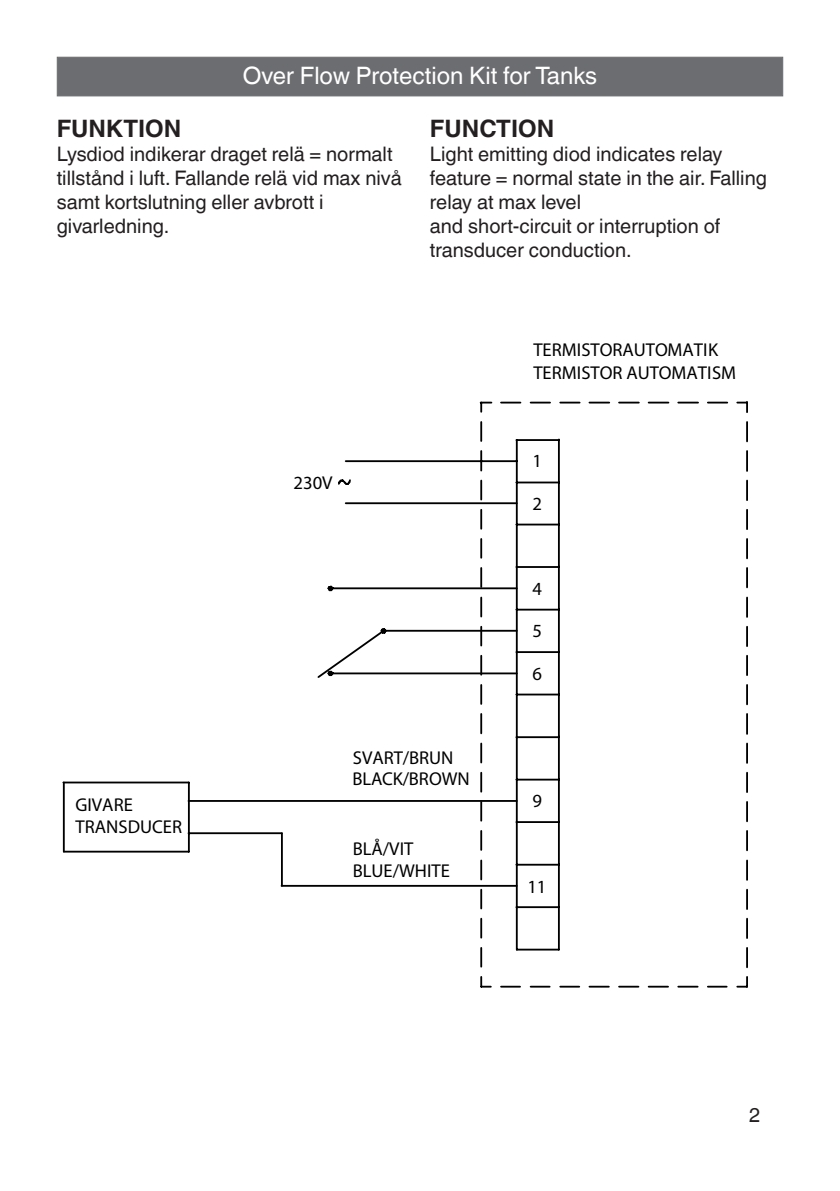
<style>
.page{position:relative;width:840px;height:1191px;background:#fff}
.page>*{position:absolute;margin:0;border:0;box-sizing:border-box;transform-origin:0 0}
.Layout_Prod{font:24px "Helvetica Linotype";color:#fff}
.t1{font:700 24px "Helvetica Linotype";color:#231f20}
.t2{font:20px/24px "Helvetica Linotype";color:#231f20}
.t3{font:18.6px/22.4px "Helvetica";color:#000}
</style>
<div class="page">
<div style="left:57px;top:57px;width:725px;height:39px;background:#6c6d70"></div>
<svg style="left:746px;top:948px;width:1px;height:19px"></svg>
<hr style="left:745px;top:918px;width:2px;height:20px;background:#000">
<hr style="left:745px;top:889px;width:2px;height:20px;background:#000">
<hr style="left:745px;top:860px;width:2px;height:20px;background:#000">
<svg style="left:746px;top:831px;width:1px;height:19px"></svg>
<svg style="left:746px;top:802px;width:1px;height:19px"></svg>
<hr style="left:745px;top:772px;width:2px;height:20px;background:#000">
<hr style="left:745px;top:743px;width:2px;height:20px;background:#000">
<hr style="left:745px;top:714px;width:2px;height:20px;background:#000">
<svg style="left:746px;top:685px;width:1px;height:19px"></svg>
<svg style="left:746px;top:656px;width:1px;height:19px"></svg>
<svg style="left:746px;top:627px;width:1px;height:19px"></svg>
<hr style="left:745px;top:597px;width:2px;height:20px;background:#000">
<svg style="left:746px;top:568px;width:1px;height:19px"></svg>
<svg style="left:746px;top:539px;width:1px;height:19px"></svg>
<svg style="left:746px;top:510px;width:1px;height:19px"></svg>
<hr style="left:745px;top:480px;width:2px;height:20px;background:#000">
<hr style="left:745px;top:451px;width:2px;height:20px;background:#000">
<svg style="left:746px;top:422px;width:1px;height:19px"></svg>
<svg style="left:736px;top:402px;width:11px;height:10px"></svg>
<svg style="left:707px;top:402px;width:19px;height:1px"></svg>
<svg style="left:678px;top:402px;width:19px;height:1px"></svg>
<svg style="left:648px;top:402px;width:20px;height:1px"></svg>
<svg style="left:618px;top:402px;width:20px;height:1px"></svg>
<svg style="left:589px;top:402px;width:20px;height:1px"></svg>
<svg style="left:560px;top:402px;width:19px;height:1px"></svg>
<svg style="left:530px;top:402px;width:19px;height:1px"></svg>
<svg style="left:500px;top:402px;width:20px;height:1px"></svg>
<svg style="left:480px;top:402px;width:11px;height:10px"></svg>
<svg style="left:480px;top:422px;width:2px;height:19px"></svg>
<svg style="left:480px;top:451px;width:2px;height:19px"></svg>
<svg style="left:480px;top:480px;width:2px;height:19px"></svg>
<svg style="left:480px;top:510px;width:2px;height:19px"></svg>
<svg style="left:480px;top:539px;width:2px;height:19px"></svg>
<svg style="left:480px;top:568px;width:2px;height:16px"></svg>
<svg style="left:480px;top:889px;width:2px;height:19px"></svg>
<svg style="left:480px;top:918px;width:2px;height:19px"></svg>
<svg style="left:480px;top:948px;width:2px;height:18px"></svg>
<svg style="left:480px;top:977px;width:10px;height:10px"></svg>
<svg style="left:500px;top:985px;width:19px;height:2px"></svg>
<svg style="left:530px;top:985px;width:19px;height:2px"></svg>
<svg style="left:560px;top:985px;width:19px;height:2px"></svg>
<svg style="left:589px;top:985px;width:19px;height:2px"></svg>
<hr style="left:618px;top:985px;width:20px;height:2px;background:#000">
<svg style="left:648px;top:985px;width:19px;height:2px"></svg>
<svg style="left:678px;top:985px;width:19px;height:2px"></svg>
<svg style="left:707px;top:985px;width:19px;height:2px"></svg>
<svg style="left:736px;top:977px;width:11px;height:10px"></svg>
<hr style="left:516px;top:948px;width:42px;height:2px;background:#000">
<hr style="left:557px;top:906px;width:2px;height:43px;background:#000">
<hr style="left:516px;top:906px;width:42px;height:2px;background:#000">
<hr style="left:515px;top:907px;width:2px;height:42px;background:#000">
<hr style="left:515px;top:864px;width:2px;height:43px;background:#000">
<hr style="left:516px;top:863px;width:42px;height:2px;background:#000">
<hr style="left:557px;top:864px;width:2px;height:43px;background:#000">
<hr style="left:516px;top:821px;width:42px;height:2px;background:#000">
<hr style="left:557px;top:821px;width:2px;height:43px;background:#000">
<hr style="left:516px;top:778px;width:42px;height:2px;background:#000">
<hr style="left:557px;top:779px;width:2px;height:43px;background:#000">
<hr style="left:516px;top:736px;width:42px;height:2px;background:#000">
<hr style="left:557px;top:736px;width:2px;height:43px;background:#000">
<hr style="left:516px;top:693px;width:42px;height:2px;background:#000">
<hr style="left:557px;top:694px;width:2px;height:43px;background:#000">
<hr style="left:516px;top:651px;width:42px;height:2px;background:#000">
<hr style="left:557px;top:651px;width:2px;height:43px;background:#000">
<hr style="left:516px;top:608px;width:42px;height:2px;background:#000">
<hr style="left:557px;top:609px;width:2px;height:43px;background:#000">
<hr style="left:515px;top:567px;width:2px;height:42px;background:#000">
<hr style="left:516px;top:566px;width:42px;height:2px;background:#000">
<hr style="left:557px;top:566px;width:2px;height:43px;background:#000">
<hr style="left:515px;top:524px;width:2px;height:43px;background:#000">
<hr style="left:516px;top:523px;width:42px;height:2px;background:#000">
<hr style="left:557px;top:524px;width:2px;height:43px;background:#000">
<hr style="left:515px;top:482px;width:2px;height:42px;background:#000">
<hr style="left:516px;top:481px;width:42px;height:2px;background:#000">
<hr style="left:557px;top:482px;width:2px;height:42px;background:#000">
<hr style="left:515px;top:440px;width:2px;height:42px;background:#000">
<hr style="left:516px;top:439px;width:42px;height:2px;background:#000">
<hr style="left:557px;top:439px;width:2px;height:43px;background:#000">
<hr style="left:345px;top:460px;width:171px;height:2px;background:#000">
<hr style="left:188px;top:800px;width:328px;height:2px;background:#000">
<hr style="left:345px;top:502px;width:171px;height:2px;background:#000">
<hr style="left:188px;top:832px;width:94px;height:2px;background:#000">
<hr style="left:188px;top:782px;width:2px;height:69px;background:#000">
<hr style="left:63px;top:781px;width:126px;height:2px;background:#000">
<hr style="left:64px;top:850px;width:125px;height:2px;background:#000">
<hr style="left:63px;top:782px;width:2px;height:69px;background:#000">
<svg style="left:338px;top:479px;width:13px;height:6px"></svg>
<svg style="left:280px;top:584px;width:238px;height:303px"></svg>
<p class="Layout_Prod" style="left:243px;top:61px;width:355px">Over Flow Protection Kit for Tanks</p>
<p class="t1" style="left:57px;top:114px;width:126px">FUNKTION</p>
<p class="t2" style="left:57px;top:142px;width:346px">Lysdiod indikerar draget relä = normalt tillstånd i luft. Fallande relä vid max nivå</p>
<p class="t2" style="left:57px;top:190px;width:268px">samt kortslutning eller avbrott i givarledning.</p>
<p class="t1" style="left:429px;top:114px;width:126px">FUNCTION</p>
<p class="t2" style="left:429px;top:142px;width:338px">Light emitting diod indicates relay feature = normal state in the air. Falling relay at max level</p>
<p class="t2" style="left:429px;top:214px;width:292px">and short-circuit or interruption of</p>
<p class="t2" style="left:429px;top:238px;width:203px">transducer conduction.</p>
<p class="t3" style="left:293px;top:471px;width:40px">230V</p>
<p class="t3" style="left:533px;top:338px;width:186px">TERMISTORAUTOMATIK</p>
<p class="t3" style="left:533px;top:361px;width:204px">TERMISTOR AUTOMATISM</p>
<p class="t3" style="left:532px;top:449px;width:11px">1</p>
<p class="t3" style="left:532px;top:492px;width:11px">2</p>
<p class="t3" style="left:532px;top:577px;width:11px">4</p>
<p class="t3" style="left:532px;top:620px;width:11px">5</p>
<p class="t3" style="left:532px;top:662px;width:11px">6</p>
<p class="t3" style="left:352px;top:746px;width:102px">SVART/BRUN</p>
<p class="t3" style="left:76px;top:793px;width:108px">GIVARE<br>TRANSDUCER</p>
<p class="t3" style="left:352px;top:767px;width:119px">BLACK/BROWN</p>
<p class="t3" style="left:352px;top:837px;width:62px">BLÅ/VIT</p>
<p class="t3" style="left:352px;top:859px;width:99px">BLUE/WHITE</p>
<p class="t3" style="left:532px;top:789px;width:11px">9</p>
<p class="t3" style="left:527px;top:875px;width:20px">11</p>
<p class="t2" style="left:748px;top:1102px;width:13px">2</p>
</div>
